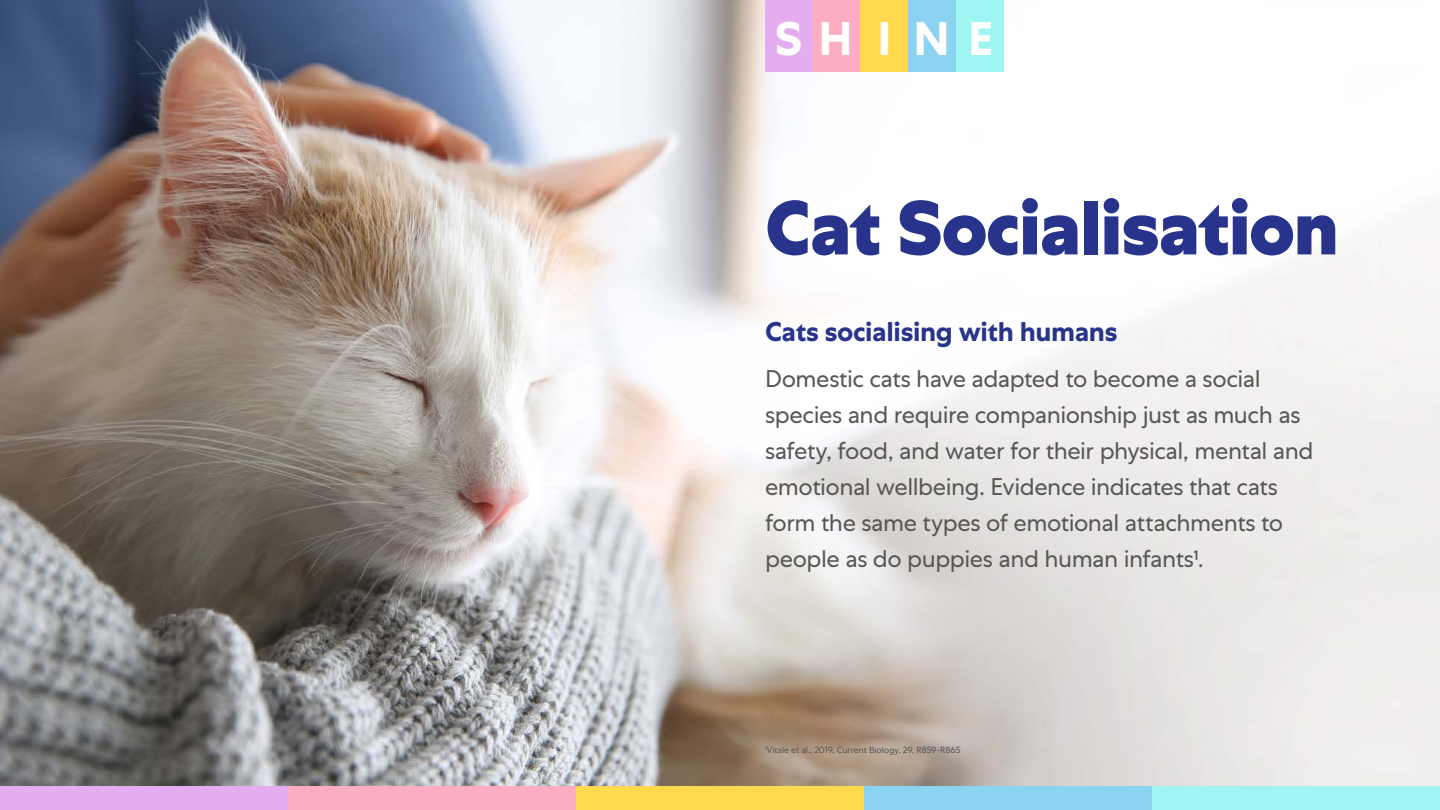
<style>
.page{position:relative;width:1440px;height:810px;background:#fff}
.page>*{position:absolute;margin:0;border:0;box-sizing:border-box;transform-origin:0 0}
.t1{font:800 76.05px "Mars Centra";letter-spacing:-.025em;color:#28348b}
.t2{font:700 46.95px "Mars Centra";letter-spacing:.43em;color:#fff}
.t3{font:700 27px "Mars Centra";letter-spacing:-.015em;color:#28348b}
.t4{font:24px/36px "Mars Centra";letter-spacing:-.02em;color:#575756}
.t5{font:9px "Mars Centra";letter-spacing:-.01em;color:#575756}
</style>
<div class="page">
<img style="left:0;top:0;width:1440px;height:786px">
<div style="left:765px;top:0;width:48px;height:72px;background:#e3adf0"></div>
<div style="left:813px;top:0;width:48px;height:72px;background:#fcadc2"></div>
<div style="left:861px;top:0;width:47px;height:72px;background:#ffd94d"></div>
<div style="left:908px;top:0;width:48px;height:72px;background:#8ad4f2"></div>
<div style="left:956px;top:0;width:48px;height:72px;background:#9ef5f2"></div>
<div style="left:0;top:786px;width:288px;height:24px;background:#e3adf0"></div>
<div style="left:288px;top:786px;width:288px;height:24px;background:#fcadc2"></div>
<div style="left:576px;top:786px;width:288px;height:24px;background:#ffd94d"></div>
<div style="left:864px;top:786px;width:288px;height:24px;background:#8ad4f2"></div>
<div style="left:1152px;top:786px;width:288px;height:24px;background:#9ef5f2"></div>
<h2 class="t2" style="left:775px;top:11px;width:220px">SHINE</h2>
<h1 class="t1" style="left:765px;top:182px;width:576px">Cat Socialisation</h1>
<p class="t3" style="left:765px;top:315px;width:354px">Cats socialising with humans</p>
<p class="t4" style="left:765px;top:361px;width:550px">Domestic cats have adapted to become a social species and require companionship just as much as safety, food, and water for their physical, mental and emotional wellbeing. Evidence indicates that cats form the same types of emotional attachments to people as do puppies and human infants¹.</p>
<p class="t5" style="left:765px;top:744px;width:197px"><sup>1</sup>Vitale et al., 2019, Current Biology, 29, R859-R865</p>
</div>
